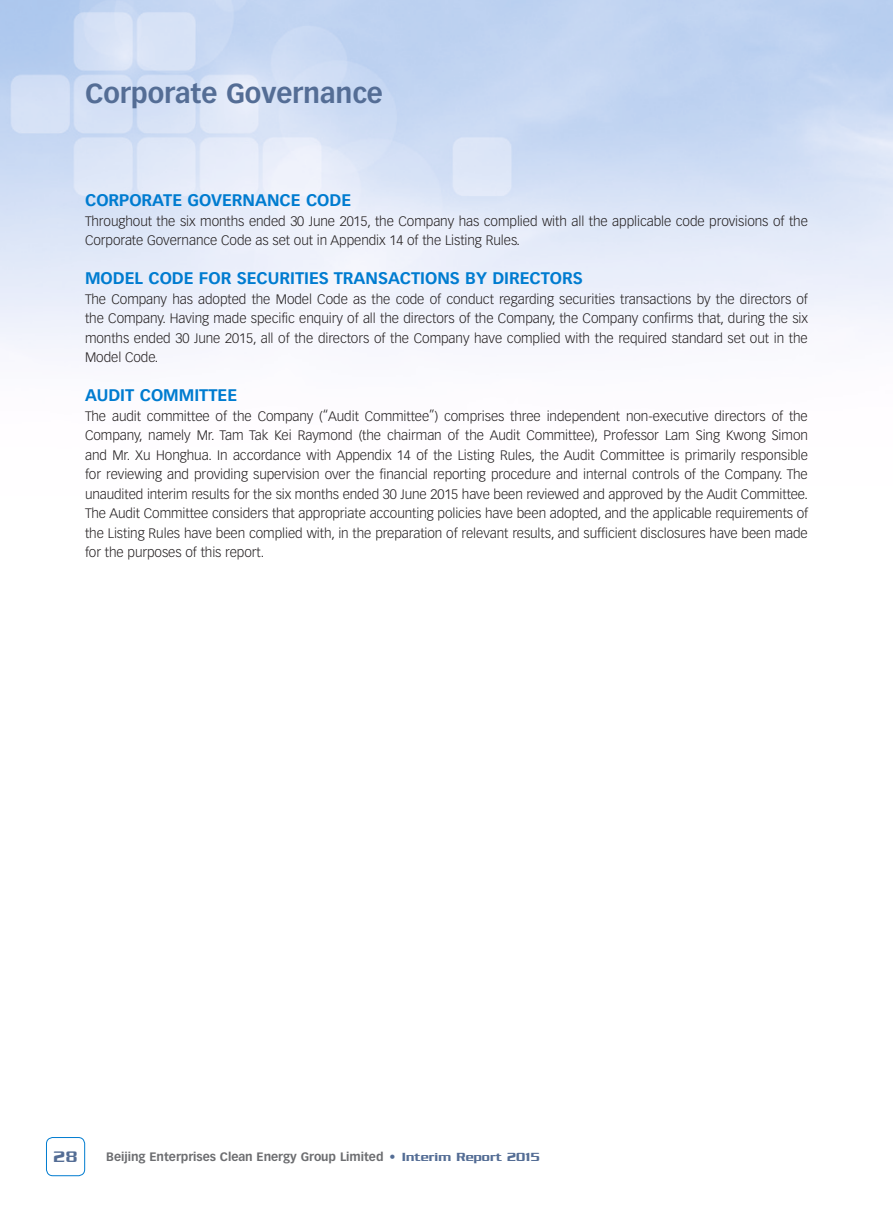
<style>
.page{position:relative;width:893px;height:1212px;background:#fff}
.page>*{position:absolute;margin:0;border:0;box-sizing:border-box;transform-origin:0 0}
.t1{font:700 27px "Vectora LT Std";letter-spacing:-.005em;color:#546d95}
.Heading_1{font:700 16.5px "Vectora LT Std";color:#007cd0}
.t2{font:500 16.5px "Serpentine Std";color:#546d95}
.Body_Text{font:300 13.5px/19.5px "Vectora LT Std";letter-spacing:-.005em;color:#231f20;text-align:justify}
.t3{font:700 12px "Vectora LT Std";letter-spacing:-.005em;color:#6c6d70}
.s1{font-weight:300;color:#546d95}
.s2{font-family:"Serpentine Std";font-weight:500;font-size:12.75px;color:#546d95}
</style>
<div class="page">
<img style="left:0;top:0;width:893px;height:1177px">
<div style="left:46px;top:1137px;width:39px;height:39px;border:1px solid #007cd0;border-radius:6px"></div>
<p class="t1" style="left:85px;top:77px;width:299px">Corporate Governance</p>
<p class="Heading_1" style="left:85px;top:190px;width:268px">CORPORATE GOVERNANCE CODE</p>
<p class="Body_Text" style="left:85px;top:211px;width:724px">Throughout the six months ended 30 June 2015, the Company has complied with all the applicable code provisions of the<br>Corporate Governance Code as set out in Appendix 14 of the Listing Rules.</p>
<p class="Heading_1" style="left:85px;top:268px;width:499px">MODEL CODE FOR SECURITIES TRANSACTIONS BY DIRECTORS</p>
<p class="Body_Text" style="left:85px;top:289px;width:724px">The Company has adopted the Model Code as the code of conduct regarding securities transactions by the directors of the Company. Having made specific enquiry of all the directors of the Company, the Company confirms that, during the six months ended 30 June 2015, all of the directors of the Company have complied with the required standard set out in the Model Code.</p>
<p class="Heading_1" style="left:85px;top:385px;width:154px">AUDIT COMMITTEE</p>
<p class="Body_Text" style="left:85px;top:406px;width:725px">The audit committee of the Company (“Audit Committee”) comprises three independent non-executive directors of the Company, namely Mr. Tam Tak Kei Raymond (the chairman of the Audit Committee), Professor Lam Sing Kwong Simon and Mr. Xu Honghua. In accordance with Appendix 14 of the Listing Rules, the Audit Committee is primarily responsible for reviewing and providing supervision over the financial reporting procedure and internal controls of the Company. The unaudited interim results for the six months ended 30 June 2015 have been reviewed and approved by the Audit Committee.<br>The Audit Committee considers that appropriate accounting policies have been adopted, and the applicable requirements of the Listing Rules have been complied with, in the preparation of relevant results, and sufficient disclosures have been made for the purposes of this report.</p>
<p class="t2" style="left:54px;top:1147px;width:25px">28</p>
<p class="t3" style="left:106px;top:1149px;width:435px">Beijing Enterprises Clean Energy Group Limited <span class="s1">•</span> <span class="s2">Interim Report 2015</span></p>
</div>
